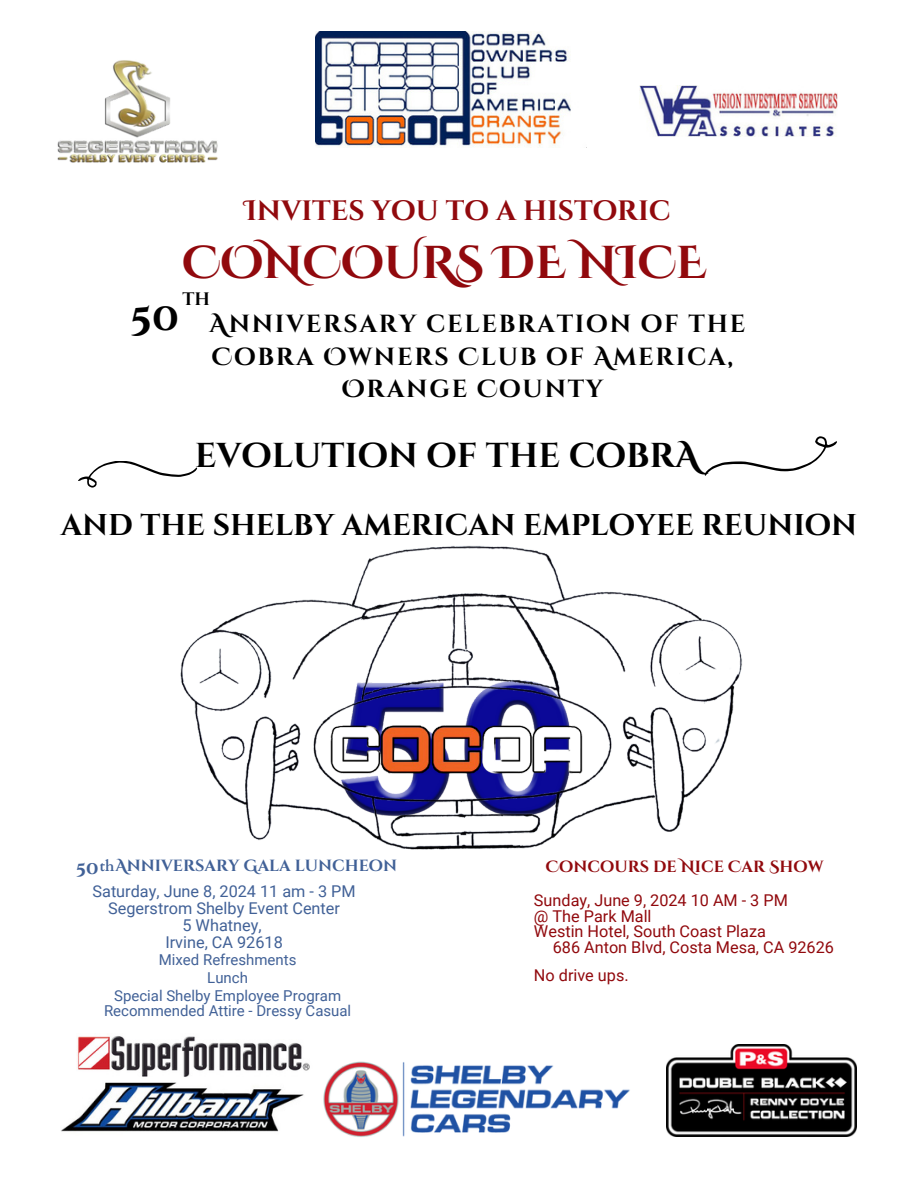
<style>
.page{position:relative;width:918px;height:1188px;background:#fff}
.page>*{position:absolute;margin:0;border:0;box-sizing:border-box;transform-origin:0 0}
.t1{font:700 46.05px "Cinzel Decorative";color:#91090d}
.t2{font:700 39px "Cinzel Decorative";color:#000}
.t3{font:700 34.5px "Cinzel Decorative";color:#000}
.t4{font:700 30px "Cinzel Decorative";color:#000}
.t5{font:700 28.05px "Cinzel Decorative";color:#91090d}
.t6{font:700 24.75px/32.7px "Cinzel Decorative";letter-spacing:.07em;color:#000;text-align:center}
.t7{font:700 18px "Cinzel Decorative";color:#000}
.t8{font:700 18px "Cinzel Decorative";color:#416197}
.t9{font:16.2px "Roboto";color:#91090d}
.t10{font:16.2px/16.8px "Roboto";color:#416197;text-align:center}
.t11{font:700 16.2px "Cinzel Decorative";color:#416197}
.t12{font:700 16.2px "Cinzel Decorative";color:#91090d}
.t13{font:15px "Roboto";color:#416197}
.s1{font-family:"Cardo";font-size:15px}
</style>
<div class="page">
<img style="left:315px;top:32px;width:256px;height:116px">
<img style="left:640px;top:86px;width:198px;height:51px">
<img style="left:57px;top:60px;width:161px;height:103px">
<img style="left:667px;top:1045px;width:190px;height:92px">
<svg style="left:78px;top:461px;width:61px;height:27px"></svg>
<svg style="left:779px;top:436px;width:58px;height:36px"></svg>
<img style="left:323px;top:1085px;width:307px;height:52px">
<img style="left:61px;top:1082px;width:243px;height:50px">
<img style="left:77px;top:1036px;width:62px;height:35px">
<img style="left:139px;top:461px;width:640px;height:624px">
<p class="t5" style="left:244px;top:193px;width:428px">Invites you to a historic</p>
<p class="t1" style="left:183px;top:233px;width:526px">CONCOURS DE NICE</p>
<p class="t7" style="left:183px;top:287px;width:29px">th</p>
<p class="t2" style="left:130px;top:292px;width:50px">50</p>
<h3 class="t6" style="left:210px;top:308px;width:537px">Anniversary celebration of the<br>Cobra Owners Club of America,<br>Orange County</h3>
<p class="t3" style="left:195px;top:433px;width:506px">evolution of the cobrA</p>
<p class="t4" style="left:61px;top:506px;width:798px">and the shelby american employee reunion</p>
<p class="t11" style="left:100px;top:855px;width:299px"><span class="s1">th</span>Anniversary Gala luncheon</p>
<p class="t12" style="left:546px;top:856px;width:279px">Concours de Nice Car Show</p>
<p class="t8" style="left:76px;top:856px;width:24px">50</p>
<p class="t10" style="left:93px;top:884px;width:265px">Saturday, June 8, 2024 11 am - 3 PM<br>Segerstrom Shelby Event Center</p>
<h5 class="t10" style="left:183px;top:917px;width:81px">5 Whatney,</h5>
<h5 class="t10" style="left:165px;top:934px;width:119px">Irvine, CA 92618</h5>
<p class="t13" style="left:159px;top:951px;width:139px">Mixed Refreshments</p>
<p class="t13" style="left:207px;top:969px;width:42px">Lunch</p>
<p class="t13" style="left:114px;top:987px;width:229px">Special Shelby Employee Program</p>
<p class="t13" style="left:104px;top:1002px;width:249px">Recommended Attire - Dressy Casual</p>
<p class="t9" style="left:534px;top:891px;width:255px">Sunday, June 9, 2024 10 AM - 3 PM</p>
<p class="t9" style="left:534px;top:907px;width:119px">@ The Park Mall</p>
<p class="t9" style="left:534px;top:922px;width:233px">Westin Hotel, South Coast Plaza</p>
<p class="t9" style="left:553px;top:938px;width:283px">686 Anton Blvd, Costa Mesa, CA 92626</p>
<p class="t9" style="left:534px;top:966px;width:96px">No drive ups.</p>
</div>
